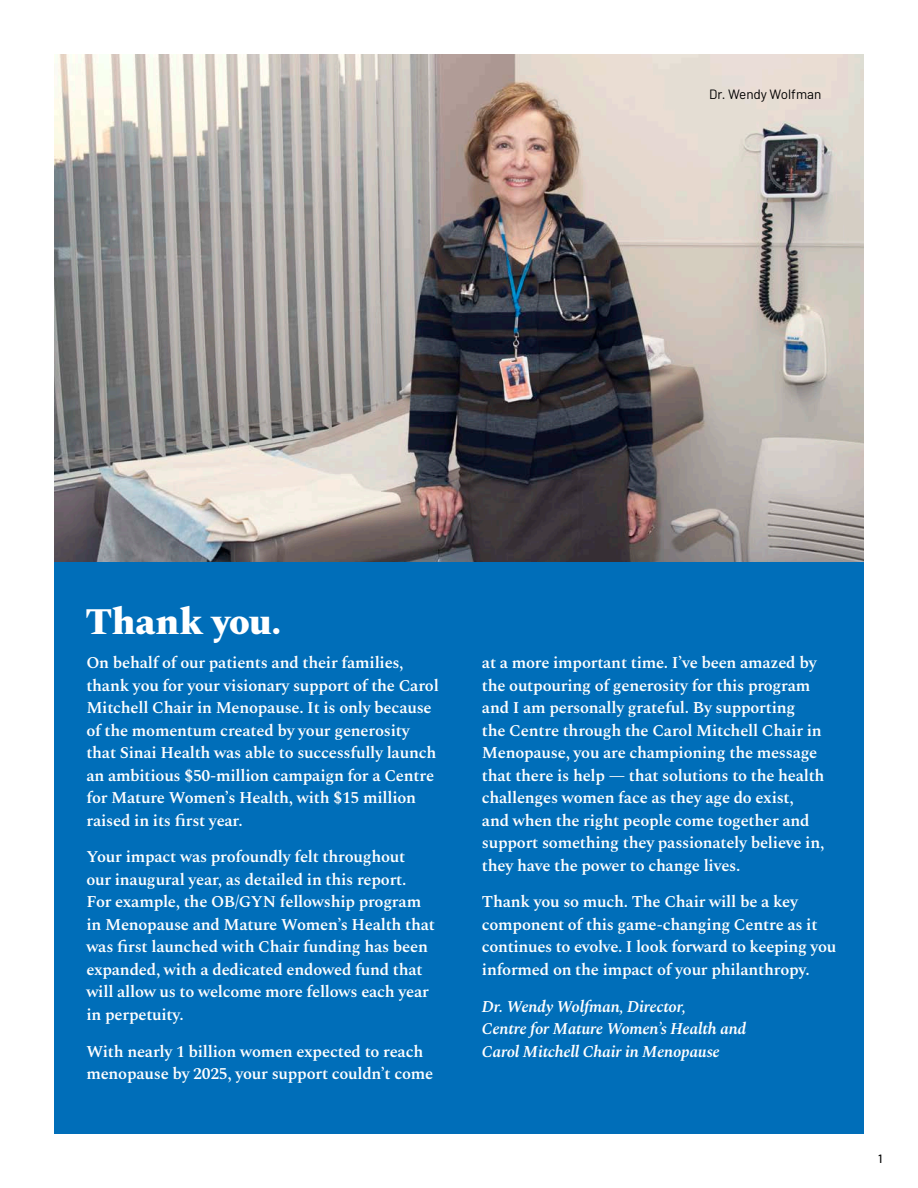
<style>
.page{position:relative;width:918px;height:1188px;background:#fff}
.page>*{position:absolute;margin:0;border:0;box-sizing:border-box;transform-origin:0 0}
.H1_-_25pt_Spectral_Left_Align{font:800 37.5px "Spectral";letter-spacing:-.015em;color:#fff}
.Deck_-_Spectral_11pt{font:600 16.5px/22.5px "Spectral";letter-spacing:-.015em;color:#fff}
.Deck_-_Spectral_11pt-2{font:italic 600 16.5px/22.5px "Spectral";letter-spacing:-.015em;color:#fff}
.Caption_Small{font:13.5px "Barlow";color:#000}
.t1{font:500 12px "Barlow";color:#000}
</style>
<div class="page">
<img style="left:54px;top:54px;width:810px;height:508px">
<div style="left:54px;top:562px;width:810px;height:572px;background:#006eb9"></div>
<p class="Caption_Small" style="left:709px;top:84px;width:114px">Dr. Wendy Wolfman</p>
<p class="H1_-_25pt_Spectral_Left_Align" style="left:86px;top:595px;width:198px">Thank you.</p>
<p class="Deck_-_Spectral_11pt" style="left:86px;top:650px;width:354px">On behalf of our patients and their families, thank you for your visionary support of the Carol Mitchell Chair in Menopause. It is only because of the momentum created by your generosity that Sinai Health was able to successfully launch an ambitious $50-million campaign for a Centre for Mature Women’s Health, with $15 million raised in its first year.</p>
<p class="Deck_-_Spectral_11pt" style="left:86px;top:844px;width:350px">Your impact was profoundly felt throughout<br>our inaugural year, as detailed in this report.<br>For example, the OB/GYN fellowship program in Menopause and Mature Women’s Health that was first launched with Chair funding has been expanded, with a dedicated endowed fund that will allow us to welcome more fellows each year in perpetuity.</p>
<p class="Deck_-_Spectral_11pt" style="left:86px;top:1039px;width:348px">With nearly 1 billion women expected to reach menopause by 2025, your support couldn’t come</p>
<p class="Deck_-_Spectral_11pt" style="left:482px;top:650px;width:344px">at a more important time. I’ve been amazed by the outpouring of generosity for this program and I am personally grateful. By supporting<br>the Centre through the Carol Mitchell Chair in Menopause, you are championing the message that there is help — that solutions to the health challenges women face as they age do exist, and when the right people come together and support something they passionately believe in, they have the power to change lives.</p>
<p class="Deck_-_Spectral_11pt" style="left:482px;top:889px;width:356px">Thank you so much. The Chair will be a key component of this game-changing Centre as it continues to evolve. I look forward to keeping you informed on the impact of your philanthropy.</p>
<p class="Deck_-_Spectral_11pt-2" style="left:482px;top:994px;width:266px">Dr. Wendy Wolfman, Director,<br>Centre for Mature Women’s Health and<br>Carol Mitchell Chair in Menopause</p>
<p class="t1" style="left:878px;top:1150px;width:6px">1</p>
</div>
